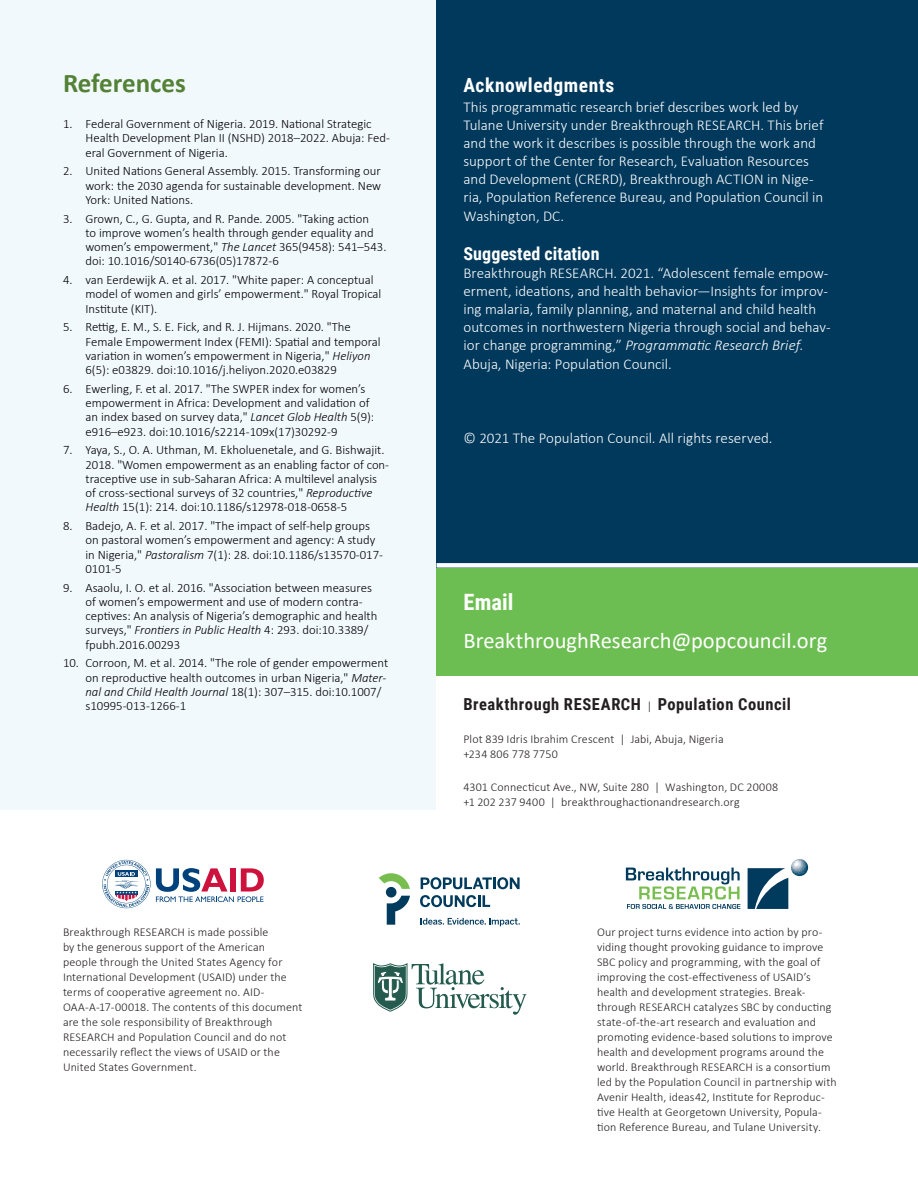
<style>
.page{position:relative;width:918px;height:1188px;background:#fff}
.page>*{position:absolute;margin:0;border:0;box-sizing:border-box;transform-origin:0 0}
.t1{font:700 27px "Calibri";color:#538135}
.H2_SECTION_SUBHEAD{font:22.5px "Calibri";color:#fff}
.H2_SECTION_SUBHEAD-2{font:700 22.5px "Roboto Condensed";letter-spacing:.005em;color:#fff}
.H3_PARAGRAPH_HEADER{font:700 19.5px "Roboto Condensed";letter-spacing:.025em;color:#fff}
.BODY_COPY{font:700 18px "Roboto Condensed";color:#fff}
.H3_PARAGRAPH_HEADER-2{font:700 16.5px "Roboto Condensed";letter-spacing:.03em;color:#231f20}
.BODY_COPY-2{font:300 15px/18.1px "Calibri";color:#fff}
.t2{font:300 12.75px/14.2px "Calibri";color:#000}
.BIO_COPY{font:300 12px/15px "Calibri";letter-spacing:.01em;color:#231f20}
.s1{font-style:italic}
.s2{font-family:"Calibri";font-weight:300;font-size:12px}
</style>
<div class="page">
<div style="left:0;top:0;width:918px;height:809px;background:#f2f9fd"></div>
<div style="left:436px;top:657px;width:482px;height:187px;background:#fff"></div>
<div style="left:436px;top:0;width:482px;height:648px;background:#00395c"></div>
<div style="left:436px;top:569px;width:482px;height:107px;background:#6dbe52"></div>
<svg style="left:102px;top:860px;width:162px;height:48px"></svg>
<svg style="left:748px;top:859px;width:60px;height:50px"></svg>
<svg style="left:626px;top:868px;width:114px;height:41px"></svg>
<div style="left:436px;top:563px;width:482px;height:5px;background:#fff"></div>
<svg style="left:421px;top:877px;width:99px;height:12px"></svg>
<svg style="left:420px;top:895px;width:70px;height:12px"></svg>
<div style="left:386px;top:887px;width:11px;height:11px;background:#003a5d;border-radius:50%"></div>
<svg style="left:387px;top:896px;width:23px;height:29px"></svg>
<svg style="left:379px;top:873px;width:31px;height:16px"></svg>
<svg style="left:421px;top:918px;width:99px;height:8px"></svg>
<svg style="left:373px;top:963px;width:154px;height:52px"></svg>
<p class="t1" style="left:63px;top:64px;width:124px">References</p>
<p class="t2" style="left:86px;top:117px;width:306px;text-indent:-22px">1. Federal Government of Nigeria. 2019. National Strategic<br>Health Development Plan II (NSHD) 2018–2022. Abuja: Fed&shy;eral Government of Nigeria.</p>
<p class="t2" style="left:86px;top:164px;width:297px;text-align:justify;text-indent:-22px">2. United Nations General Assembly. 2015. Transforming our work: the 2030 agenda for sustainable development. New York: United Nations.</p>
<p class="t2" style="left:86px;top:211px;width:302px;text-indent:-22px">3. Grown, C., G. Gupta, and R. Pande. 2005. "Taking action<br>to improve women’s health through gender equality and women’s empowerment," <span class="s1">The Lancet</span> 365(9458): 541–543. doi: 10.1016/S0140-6736(05)17872-6</p>
<p class="t2" style="left:86px;top:273px;width:297px;text-indent:-22px">4. van Eerdewijk A. et al. 2017. "White paper: A conceptual model of women and girls’ empowerment." Royal Tropical<br>Institute (KIT).</p>
<p class="t2" style="left:86px;top:320px;width:297px;text-indent:-22px">5. Rettig, E. M., S. E. Fick, and R. J. Hijmans. 2020. "The Female Empowerment Index (FEMI): Spatial and temporal variation in women’s empowerment in Nigeria," <span class="s1">Heliyon </span>6(5): e03829. doi:10.1016/j.heliyon.2020.e03829</p>
<p class="t2" style="left:86px;top:381px;width:290px;text-indent:-22px">6. Ewerling, F. et al. 2017. "The SWPER index for women’s empowerment in Africa: Development and validation of an index based on survey data," <span class="s1">Lancet Glob Health</span> 5(9): e916–e923. doi:10.1016/s2214-109x(17)30292-9</p>
<p class="t2" style="left:86px;top:443px;width:305px;text-indent:-22px">7. Yaya, S., O. A. Uthman, M. Ekholuenetale, and G. Bishwajit.<br>2018. "Women empowerment as an enabling factor of con&shy;traceptive use in sub-Saharan Africa: A multilevel analysis of cross-sectional surveys of 32 countries," <span class="s1">Reproductive Health</span> 15(1): 214. doi:10.1186/s12978-018-0658-5</p>
<p class="t2" style="left:86px;top:519px;width:299px;text-indent:-22px">8. Badejo, A. F. et al. 2017. "The impact of self-help groups on pastoral women’s empowerment and agency: A study in Nigeria," <span class="s1">Pastoralism</span> 7(1): 28. doi:10.1186/s13570-017- 0101-5</p>
<p class="t2" style="left:86px;top:580px;width:293px;text-indent:-22px">9. Asaolu, I. O. et al. 2016. "Association between measures of women’s empowerment and use of modern contra&shy;ceptives: An analysis of Nigeria’s demographic and health surveys," <span class="s1">Frontiers in Public Health</span> 4: 293. doi:10.3389/ fpubh.2016.00293</p>
<p class="t2" style="left:86px;top:656px;width:304px;text-indent:-22px">10. Corroon, M. et al. 2014. "The role of gender empowerment on reproductive health outcomes in urban Nigeria," <span class="s1">Mater&shy;nal and Child Health Journal</span> 18(1): 307–315. doi:10.1007/ s10995-013-1266-1</p>
<p class="BIO_COPY" style="left:63px;top:925px;width:241px">Breakthrough RESEARCH is made possible<br>by the generous support of the American<br>people through the United States Agency for International Development (USAID) under the terms of cooperative agreement no. AID-OAA-A-17-00018. The contents of this document are the sole responsibility of Breakthrough RESEARCH and Population Council and do not necessarily reflect the views of USAID or the United States Government.</p>
<p class="H3_PARAGRAPH_HEADER" style="left:464px;top:72px;width:152px">Acknowledgments</p>
<p class="BODY_COPY-2" style="left:464px;top:98px;width:362px">This programmatic research brief describes work led by Tulane University under Breakthrough RESEARCH. This brief and the work it describes is possible through the work and support of the Center for Research, Evaluation Resources and Development (CRERD), Breakthrough ACTION in Nige&shy;ria, Population Reference Bureau, and Population Council in Washington, DC.</p>
<p class="BODY_COPY" style="left:464px;top:241px;width:138px">Suggested citation</p>
<p class="BODY_COPY-2" style="left:464px;top:264px;width:369px">Breakthrough RESEARCH. 2021. “Adolescent female empow&shy;erment, ideations, and health behavior—Insights for improv&shy;ing malaria, family planning, and maternal and child health outcomes in northwestern Nigeria through social and behav&shy;ior change programming,” <span class="s1">Programmatic Research Brief</span>.<br>Abuja, Nigeria: Population Council.</p>
<p class="BODY_COPY-2" style="left:464px;top:428px;width:311px">© 2021 The Population Council. All rights reserved.</p>
<p class="H2_SECTION_SUBHEAD-2" style="left:464px;top:587px;width:52px">Email</p>
<p class="H2_SECTION_SUBHEAD" style="left:464px;top:625px;width:365px">BreakthroughResearch@popcouncil.org</p>
<p class="H3_PARAGRAPH_HEADER-2" style="left:464px;top:692px;width:329px">Breakthrough RESEARCH <span class="s2">|</span> Population Council</p>
<p class="BIO_COPY" style="left:464px;top:731px;width:262px">Plot 839 Idris Ibrahim Crescent | Jabi, Abuja, Nigeria +234 806 778 7750</p>
<p class="BIO_COPY" style="left:464px;top:779px;width:316px">4301 Connecticut Ave., NW, Suite 280 | Washington, DC 20008 +1 202 237 9400 | breakthroughactionandresearch.org</p>
<p class="BIO_COPY" style="left:597px;top:925px;width:241px">Our project turns evidence into action by pro&shy;viding thought provoking guidance to improve SBC policy and programming, with the goal of improving the cost-effectiveness of USAID’s health and development strategies. Break&shy;through RESEARCH catalyzes SBC by conducting state-of-the-art research and evaluation and promoting evidence-based solutions to improve health and development programs around the world. Breakthrough RESEARCH is a consortium led by the Population Council in partnership with Avenir Health, ideas42, Institute for Reproduc&shy;tive Health at Georgetown University, Popula&shy;tion Reference Bureau, and Tulane University.</p>
</div>
